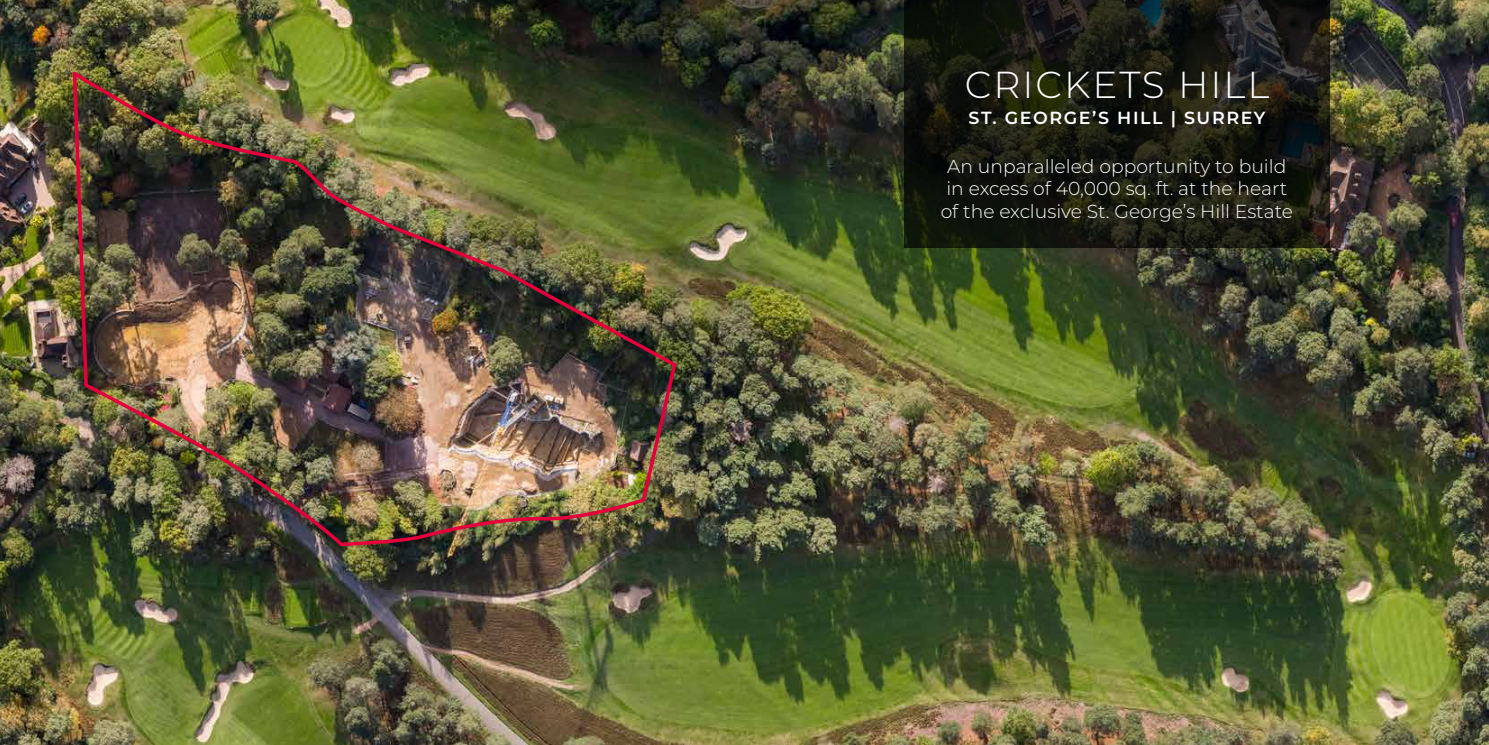
<style>
.page{position:relative;width:1489px;height:745px;background:#fff}
.page>*{position:absolute;margin:0;border:0;box-sizing:border-box;transform-origin:0 0}
.t1{font:300 37.5px "Montserrat";letter-spacing:.05em;color:#fff}
.t2{font:300 18.75px/22.5px "Montserrat";color:#fff;text-align:center}
.t3{font:600 17.5px "Montserrat";letter-spacing:.09em;color:#fff}
</style>
<div class="page">
<img style="left:0;top:0;width:1488px;height:744px">
<svg style="left:904px;top:0;width:425px;height:248px;background:#171911"></svg>
<img style="left:71px;top:70px;width:607px;height:505px">
<h1 class="t1" style="left:964px;top:59px;width:306px">CRICKETS HILL</h1>
<p class="t3" style="left:968px;top:105px;width:298px">ST. GEORGE’S HILL | SURREY</p>
<p class="t2" style="left:940px;top:154px;width:354px">An unparalleled opportunity to build in excess of 40,000 sq. ft. at the heart of the exclusive St. George’s Hill Estate</p>
</div>
